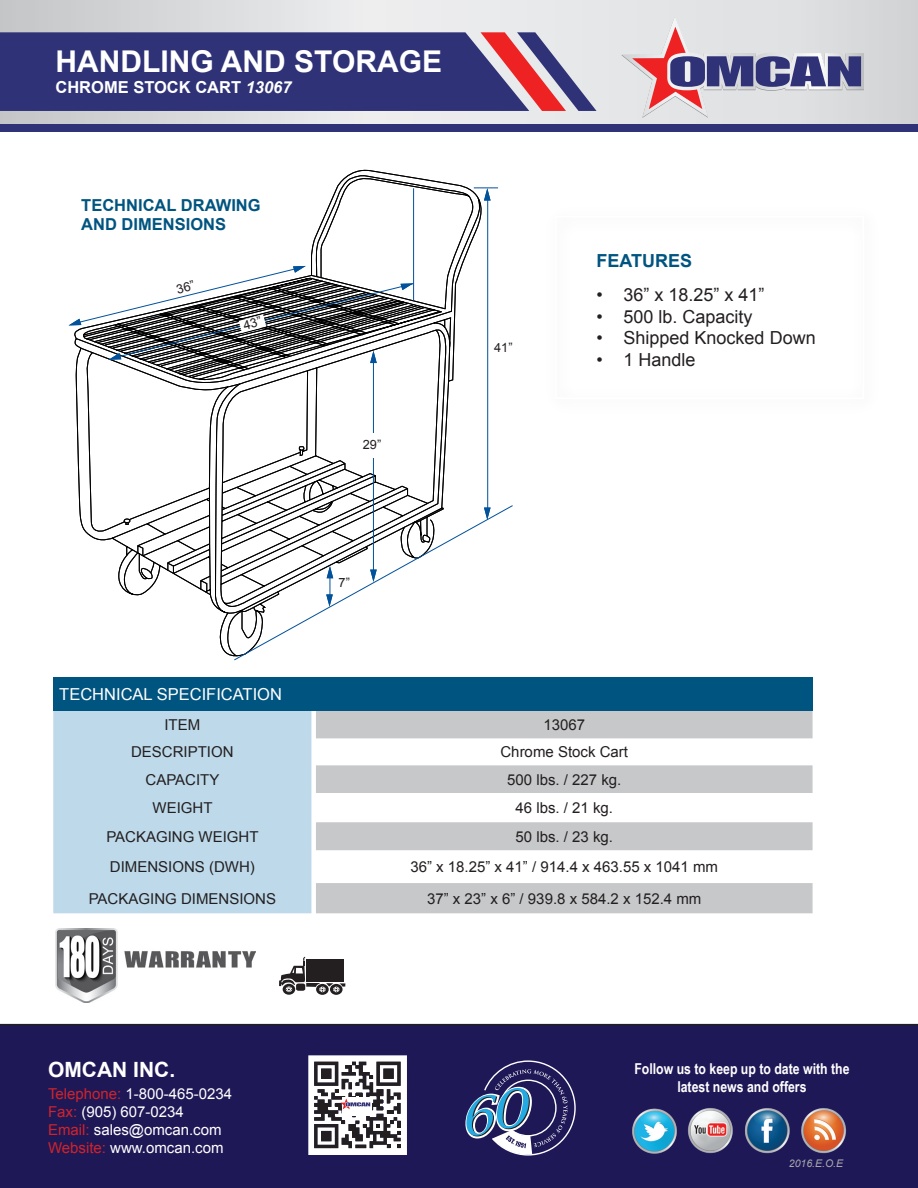
<style>
.page{position:relative;width:918px;height:1188px;background:#fff}
.page>*{position:absolute;margin:0;border:0;box-sizing:border-box;transform-origin:0 0}
.t1{font:700 30px "Arial";color:#fff}
.t2{font:700 21px "Arial";color:#fff}
.t3{font:18px "Arial";color:#231f20}
.t4{font:700 18px "Arial";color:#005480}
.t5{font:700 16.5px/19.8px "Arial";color:#005480}
.t6{font:16.5px "Arial";color:#fff}
.t7{font:700 16.5px "Arial";color:#fff}
.t8{font:15px "Arial";color:#231f20}
.t9{font:15px "Arial";color:#fff}
.t10{font:700 15px/18px "Arial Narrow";color:#fff;text-align:center}
.t11{font:12.75px "Arial";color:#231f20}
.t12{font:italic 10.5px "Arial";color:#a8a9ad}
.s1{font-style:italic}
.s2{color:#d1232a}
</style>
<div class="page">
<svg style="left:283px;top:984px;width:12px;height:11px"></svg>
<svg style="left:316px;top:984px;width:13px;height:11px"></svg>
<svg style="left:330px;top:984px;width:13px;height:11px"></svg>
<svg style="left:279px;top:957px;width:66px;height:35px"></svg>
<div style="left:0;top:1024px;width:918px;height:164px;background:#1f1857"></div>
<img style="left:630px;top:1097px;width:238px;height:66px">
<svg style="left:465px;top:1060px;width:111px;height:96px;background:#464b7d"></svg>
<svg style="left:308px;top:1055px;width:98px;height:100px"></svg>
<svg style="left:0;top:0;width:918px;height:124px;background:#dddee0"></svg>
<svg style="left:0;top:32px;width:597px;height:79px;background:#49437e"></svg>
<div style="left:0;top:124px;width:918px;height:7px;background:#2f3276"></div>
<svg style="left:621px;top:16px;width:243px;height:102px;background:#c1b6c4"></svg>
<svg style="left:75px;top:169px;width:414px;height:488px"></svg>
<svg style="left:233px;top:505px;width:280px;height:156px"></svg>
<svg style="left:326px;top:566px;width:7px;height:41px"></svg>
<hr style="left:487px;top:199px;width:1px;height:312px;background:#01519b">
<svg style="left:484px;top:508px;width:7px;height:12px"></svg>
<svg style="left:474px;top:187px;width:24px;height:14px"></svg>
<hr style="left:373px;top:357px;width:1px;height:221px;background:#01519b">
<svg style="left:370px;top:570px;width:7px;height:12px"></svg>
<div style="left:357px;top:433px;width:31px;height:24px;background:#fff"></div>
<hr style="left:413px;top:188px;width:1px;height:112px;background:#01519b">
<div style="left:53px;top:678px;width:760px;height:33px;background:#005480"></div>
<div style="left:53px;top:711px;width:258px;height:202px;background:#bdd9ea"></div>
<svg style="left:316px;top:711px;width:497px;height:82px"></svg>
<svg style="left:316px;top:822px;width:497px;height:91px;fill:#c7c8ca"></svg>
<img style="left:56px;top:928px;width:199px;height:74px">
<svg style="left:69px;top:266px;width:345px;height:97px"></svg>
<p class="t1" style="left:55px;top:41px;width:388px">HANDLING AND STORAGE</p>
<p class="t7" style="left:55px;top:77px;width:238px">CHROME STOCK CART <span class="s1">13067</span></p>
<p class="t5" style="left:81px;top:195px;width:181px">TECHNICAL DRAWING<br>AND DIMENSIONS</p>
<p class="t11" style="left:363px;top:436px;width:20px">29”</p>
<p class="t11" style="left:339px;top:575px;width:13px">7”</p>
<p class="t11" style="left:494px;top:339px;width:20px">41”</p>
<p class="t4" style="left:597px;top:249px;width:97px">FEATURES</p>
<p class="t3" style="left:597px;top:283px;width:170px">• 36” x 18.25” x 41”</p>
<p class="t3" style="left:597px;top:305px;width:158px">• 500 lb. Capacity</p>
<p class="t3" style="left:597px;top:326px;width:221px">• Shipped Knocked Down</p>
<p class="t3" style="left:597px;top:348px;width:101px">• 1 Handle</p>
<p class="t6" style="left:59px;top:684px;width:224px">TECHNICAL SPECIFICATION</p>
<p class="t8" style="left:164px;top:715px;width:37px">ITEM</p>
<p class="t8" style="left:543px;top:715px;width:43px">13067</p>
<p class="t8" style="left:131px;top:742px;width:104px">DESCRIPTION</p>
<p class="t8" style="left:501px;top:742px;width:129px">Chrome Stock Cart</p>
<p class="t8" style="left:146px;top:770px;width:75px">CAPACITY</p>
<p class="t8" style="left:507px;top:770px;width:116px">500 lbs. / 227 kg.</p>
<p class="t8" style="left:153px;top:798px;width:62px">WEIGHT</p>
<p class="t8" style="left:515px;top:798px;width:99px">46 lbs. / 21 kg.</p>
<p class="t8" style="left:106px;top:827px;width:154px">PACKAGING WEIGHT</p>
<p class="t8" style="left:515px;top:827px;width:99px">50 lbs. / 23 kg.</p>
<p class="t8" style="left:110px;top:857px;width:146px">DIMENSIONS (DWH)</p>
<p class="t8" style="left:410px;top:857px;width:309px">36” x 18.25” x 41” / 914.4 x 463.55 x 1041 mm</p>
<p class="t8" style="left:89px;top:889px;width:189px">PACKAGING DIMENSIONS</p>
<p class="t8" style="left:427px;top:889px;width:276px">37” x 23” x 6” / 939.8 x 584.2 x 152.4 mm</p>
<p class="t2" style="left:48px;top:1042px;width:129px">OMCAN INC.</p>
<p class="t9" style="left:48px;top:1084px;width:186px"><span class="s2">Telephone:</span> 1-800-465-0234</p>
<p class="t9" style="left:48px;top:1102px;width:137px"><span class="s2">Fax:</span> (905) 607-0234</p>
<p class="t9" style="left:48px;top:1120px;width:175px"><span class="s2">Email:</span> sales@omcan.com</p>
<p class="t9" style="left:48px;top:1138px;width:177px"><span class="s2">Website:</span> www.omcan.com</p>
<p class="t2" style="left:48px;top:1056px;width:129px">OMCAN INC.</p>
<p class="t10" style="left:634px;top:1059px;width:217px">Follow us to keep up to date with the latest news and offers</p>
<p class="t12" style="left:789px;top:1157px;width:56px">2016.E.O.E</p>
</div>
